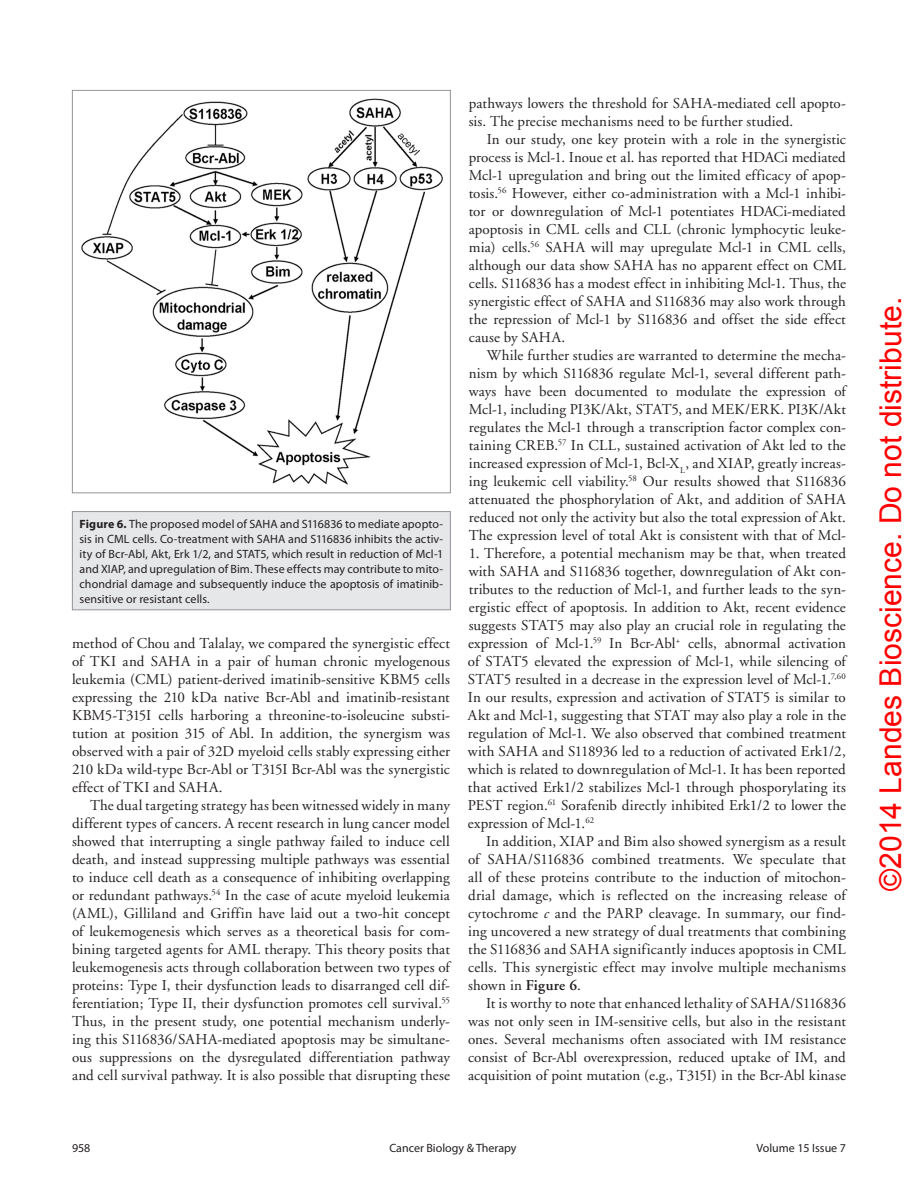
<style>
.page{position:relative;width:918px;height:1188px;background:#fff}
.page>*{position:absolute;margin:0;border:0;box-sizing:border-box;transform-origin:0 0}
.t1{font:30.15px "Arial";color:#f00}
.t2{font:15px/18px "Adobe Garamond";letter-spacing:.01em;color:#231f20;text-align:justify}
.t3{font:12px/15px "Myriad Pro";letter-spacing:.005em;color:#231f20;text-align:justify}
.s1{font-weight:700}
.s2{font-style:italic}
.s3{font-weight:600}
</style>
<div class="page">
<img style="left:81px;top:98px;width:362px;height:387px">
<div style="left:72px;top:90px;width:379px;height:403px;border:1px solid #939598"></div>
<div style="left:72px;top:512px;width:378px;height:98px;background:#e6e7e9"></div>
<div style="left:72px;top:511px;width:379px;height:99px;border:1px solid #939598"></div>
<p class="t3" style="left:80px;top:516px;width:178px"><span class="s1">Figure 6.</span> The proposed model of SAHA</p>
<p class="t3" style="left:280px;top:516px;width:165px">and S116836 to mediate apopto-</p>
<p class="t3" style="left:80px;top:531px;width:186px">sis in CML cells. Co-treatment with SAHA</p>
<p class="t3" style="left:80px;top:531px;width:365px;text-indent:209px">and S116836 inhibits the activ&shy;ity of Bcr-Abl, Akt, Erk 1/2, and STAT5, which result in reduction of Mcl-1 and XIAP, and upregulation of Bim. These effects may contribute to mito&shy;chondrial damage and subsequently induce the apoptosis of imatinib&shy;sensitive or resistant cells.</p>
<p class="t2" style="left:72px;top:635px;width:380px">method of Chou and Talalay, we compared the synergistic effect of TKI and SAHA in a pair of human chronic myelogenous leukemia (CML) patient-derived imatinib-sensitive KBM5 cells expressing the 210 kDa native Bcr-Abl and imatinib-resistant KBM5-T315I cells harboring a threonine-to-isoleucine substi&shy;tution at position 315 of Abl. In addition, the synergism was observed with a pair of 32D myeloid cells stably expressing either 210 kDa wild-type Bcr-Abl or T315I Bcr-Abl was the synergistic effect of TKI and SAHA.</p>
<p class="t2" style="left:72px;top:797px;width:380px;text-indent:18px">The dual targeting strategy has been witnessed widely in many different types of cancers. A recent research in lung cancer model showed that interrupting a single pathway failed to induce cell death, and instead suppressing multiple pathways was essential to induce cell death as a consequence of inhibiting overlapping or redundant pathways.<sup>54</sup> In the case of acute myeloid leukemia (AML), Gilliland and Griffin have laid out a two-hit concept of leukemogenesis which serves as a theoretical basis for com&shy;bining targeted agents for AML therapy. This theory posits that leukemogenesis acts through collaboration between two types of proteins: Type I, their dysfunction leads to disarranged cell dif&shy;ferentiation; Type II, their dysfunction promotes cell survival.<sup>55<br></sup>Thus, in the present study, one potential mechanism underly&shy;ing this S116836/SAHA-mediated apoptosis may be simultane&shy;ous suppressions on the dysregulated differentiation pathway and cell survival pathway. It is also possible that disrupting these</p>
<p class="t2" style="left:469px;top:95px;width:379px">pathways lowers the threshold for SAHA-mediated cell apopto&shy;sis. The precise mechanisms need to be further studied.</p>
<p class="t2" style="left:469px;top:131px;width:379px;text-indent:18px">In our study, one key protein with a role in the synergistic process is Mcl-1. Inoue et al. has reported that HDACi mediated Mcl-1 upregulation and bring out the limited efficacy of apop&shy;tosis.<sup>56</sup> However, either co-administration with a Mcl-1 inhibi&shy;tor or downregulation of Mcl-1 potentiates HDACi-mediated apoptosis in CML cells and CLL (chronic lymphocytic leuke&shy;mia) cells.<sup>56</sup> SAHA will may upregulate Mcl-1 in CML cells, although our data show SAHA has no apparent effect on CML cells. S116836 has a modest effect in inhibiting Mcl-1. Thus, the synergistic effect of SAHA and S116836 may also work through the repression of Mcl-1 by S116836 and offset the side effect cause by SAHA.</p>
<p class="t2" style="left:469px;top:347px;width:379px;text-indent:18px">While further studies are warranted to determine the mecha&shy;nism by which S116836 regulate Mcl-1, several different path&shy;ways have been documented to modulate the expression of Mcl-1, including PI3K/Akt, STAT5, and MEK/ERK. PI3K/Akt regulates the Mcl-1 through a transcription factor complex con&shy;taining CREB.<sup>57</sup> In CLL, sustained activation of Akt led to the increased expression of Mcl-1, Bcl-X<sub>L</sub>, and XIAP, greatly increas&shy;ing leukemic cell viability.<sup>58</sup> Our results showed that S116836 attenuated the phosphorylation of Akt, and addition of SAHA reduced not only the activity but also the total expression of Akt.<br>The expression level of total Akt is consistent with that of Mcl-</p>
<p class="t2" style="left:468px;top:545px;width:380px">1. Therefore, a potential mechanism may be that, when treated with SAHA and S116836 together, downregulation of Akt con&shy;tributes to the reduction of Mcl-1, and further leads to the syn&shy;ergistic effect of apoptosis. In addition to Akt, recent evidence suggests STAT5 may also play an crucial role in regulating the expression of Mcl-1.<sup>59</sup> In Bcr-Abl<sup>+</sup> cells, abnormal activation of STAT5 elevated the expression of Mcl-1, while silencing of STAT5 resulted in a decrease in the expression level of Mcl-1.<sup>7,60<br></sup>In our results, expression and activation of STAT5 is similar to Akt and Mcl-1, suggesting that STAT may also play a role in the regulation of Mcl-1. We also observed that combined treatment with SAHA and S118936 led to a reduction of activated Erk1/2, which is related to downregulation of Mcl-1. It has been reported that actived Erk1/2 stabilizes Mcl-1 through phosporylating its PEST region.<sup>61</sup> Sorafenib directly inhibited Erk1/2 to lower the expression of Mcl-1.<sup>62</sup></p>
<p class="t2" style="left:468px;top:833px;width:380px;text-indent:18px">In addition, XIAP and Bim also showed synergism as a result of SAHA/S116836 combined treatments. We speculate that all of these proteins contribute to the induction of mitochon&shy;drial damage, which is reflected on the increasing release of cytochrome <span class="s2">c</span> and the PARP cleavage. In summary, our find&shy;ing uncovered a new strategy of dual treatments that combining the S116836 and SAHA significantly induces apoptosis in CML cells. This synergistic effect may involve multiple mechanisms shown in <span class="s3">Figure 6</span>.</p>
<p class="t2" style="left:468px;top:995px;width:380px;text-indent:18px">It is worthy to note that enhanced lethality of SAHA/S116836 was not only seen in IM-sensitive cells, but also in the resistant ones. Several mechanisms often associated with IM resistance consist of Bcr-Abl overexpression, reduced uptake of IM, and acquisition of point mutation (e.g., T315I) in the Bcr-Abl kinase</p>
<p class="t3" style="left:72px;top:1140px;width:20px">958</p>
<p class="t3" style="left:389px;top:1140px;width:129px">Cancer Biology &amp; Therapy</p>
<p class="t3" style="left:757px;top:1140px;width:91px">Volume 15 Issue 7</p>
<h1 class="t1" style="left:871px;top:891px;width:595px;rotate:-90deg">©2014 Landes Bioscience. Do not distribute.</h1>
</div>
